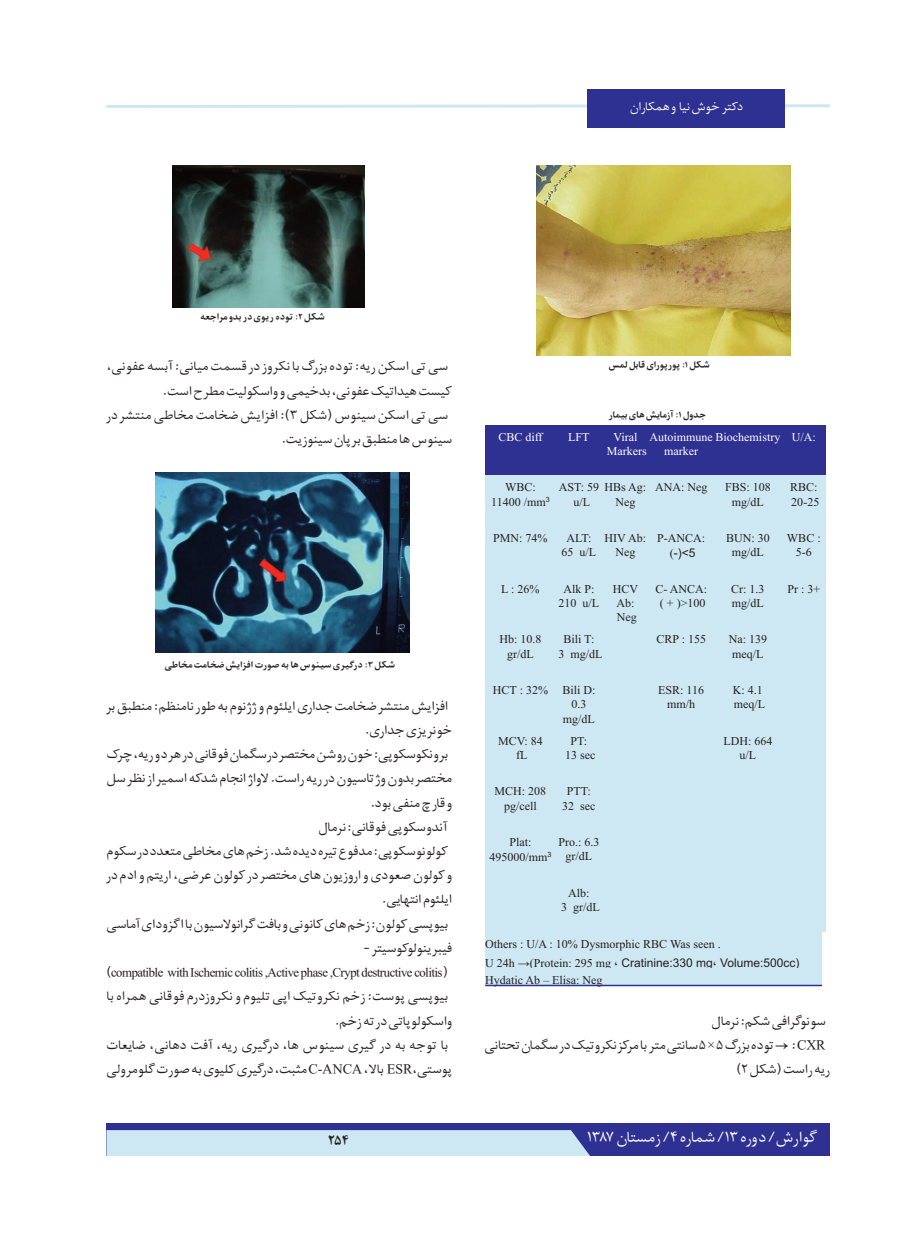
<style>
.page{position:relative;width:915px;height:1234px;background:#fff}
.page>*{position:absolute;margin:0;border:0;box-sizing:border-box;transform-origin:0 0}
.t1{font:12px/14.4px "Times New Roman";color:#231f20;text-align:center}
.t2{font:12px/14.4px "Times New Roman";color:#fff;text-align:center}
.t3{font:12px "Arial";color:#231f20}
.s1{font-family:"Times New Roman"}
</style>
<div class="page">
<div style="left:106px;top:1123px;width:723px;height:32px;background:#2e3092"></div>
<div style="left:587px;top:89px;width:197px;height:39px;background:#2e3092"></div>
<img style="left:536px;top:165px;width:254px;height:190px">
<div style="left:485px;top:424px;width:70px;height:51px;background:#2e3092"></div>
<div style="left:555px;top:424px;width:47px;height:51px;background:#2e3092"></div>
<div style="left:602px;top:424px;width:45px;height:51px;background:#2e3092"></div>
<div style="left:647px;top:424px;width:67px;height:51px;background:#2e3092"></div>
<div style="left:714px;top:424px;width:67px;height:51px;background:#2e3092"></div>
<div style="left:781px;top:424px;width:44px;height:51px;background:#2e3092"></div>
<div style="left:485px;top:475px;width:70px;height:51px;background:#cee8f3"></div>
<div style="left:555px;top:475px;width:47px;height:51px;background:#cee8f3"></div>
<div style="left:602px;top:475px;width:45px;height:51px;background:#cee8f3"></div>
<div style="left:647px;top:475px;width:67px;height:51px;background:#cee8f3"></div>
<div style="left:714px;top:475px;width:67px;height:51px;background:#cee8f3"></div>
<div style="left:781px;top:475px;width:44px;height:51px;background:#cee8f3"></div>
<div style="left:485px;top:526px;width:70px;height:50px;background:#cee8f3"></div>
<div style="left:555px;top:526px;width:47px;height:50px;background:#cee8f3"></div>
<div style="left:602px;top:526px;width:45px;height:50px;background:#cee8f3"></div>
<div style="left:647px;top:526px;width:67px;height:50px;background:#cee8f3"></div>
<div style="left:714px;top:526px;width:67px;height:50px;background:#cee8f3"></div>
<div style="left:781px;top:526px;width:44px;height:50px;background:#cee8f3"></div>
<div style="left:485px;top:576px;width:70px;height:51px;background:#cee8f3"></div>
<div style="left:555px;top:576px;width:47px;height:51px;background:#cee8f3"></div>
<div style="left:602px;top:576px;width:45px;height:51px;background:#cee8f3"></div>
<div style="left:647px;top:576px;width:67px;height:51px;background:#cee8f3"></div>
<div style="left:714px;top:576px;width:67px;height:51px;background:#cee8f3"></div>
<div style="left:781px;top:576px;width:44px;height:51px;background:#cee8f3"></div>
<div style="left:485px;top:627px;width:70px;height:51px;background:#cee8f3"></div>
<div style="left:555px;top:627px;width:47px;height:51px;background:#cee8f3"></div>
<div style="left:602px;top:627px;width:45px;height:51px;background:#cee8f3"></div>
<div style="left:647px;top:627px;width:67px;height:51px;background:#cee8f3"></div>
<div style="left:714px;top:627px;width:67px;height:51px;background:#cee8f3"></div>
<div style="left:781px;top:627px;width:44px;height:51px;background:#cee8f3"></div>
<div style="left:485px;top:678px;width:70px;height:50px;background:#cee8f3"></div>
<div style="left:555px;top:678px;width:47px;height:50px;background:#cee8f3"></div>
<div style="left:602px;top:678px;width:45px;height:50px;background:#cee8f3"></div>
<div style="left:647px;top:678px;width:67px;height:50px;background:#cee8f3"></div>
<div style="left:714px;top:678px;width:67px;height:50px;background:#cee8f3"></div>
<div style="left:781px;top:678px;width:44px;height:50px;background:#cee8f3"></div>
<div style="left:485px;top:728px;width:70px;height:51px;background:#cee8f3"></div>
<div style="left:555px;top:728px;width:47px;height:51px;background:#cee8f3"></div>
<div style="left:602px;top:728px;width:45px;height:51px;background:#cee8f3"></div>
<div style="left:647px;top:728px;width:67px;height:51px;background:#cee8f3"></div>
<div style="left:714px;top:728px;width:67px;height:51px;background:#cee8f3"></div>
<div style="left:781px;top:728px;width:44px;height:51px;background:#cee8f3"></div>
<div style="left:485px;top:779px;width:70px;height:51px;background:#cee8f3"></div>
<div style="left:555px;top:779px;width:47px;height:51px;background:#cee8f3"></div>
<div style="left:602px;top:779px;width:45px;height:51px;background:#cee8f3"></div>
<div style="left:647px;top:779px;width:67px;height:51px;background:#cee8f3"></div>
<div style="left:714px;top:779px;width:67px;height:51px;background:#cee8f3"></div>
<div style="left:781px;top:779px;width:44px;height:51px;background:#cee8f3"></div>
<div style="left:485px;top:830px;width:70px;height:50px;background:#cee8f3"></div>
<div style="left:555px;top:830px;width:47px;height:50px;background:#cee8f3"></div>
<div style="left:602px;top:830px;width:45px;height:50px;background:#cee8f3"></div>
<div style="left:647px;top:830px;width:67px;height:50px;background:#cee8f3"></div>
<div style="left:714px;top:830px;width:67px;height:50px;background:#cee8f3"></div>
<div style="left:781px;top:830px;width:44px;height:50px;background:#cee8f3"></div>
<div style="left:485px;top:880px;width:70px;height:51px;background:#cee8f3"></div>
<div style="left:555px;top:880px;width:47px;height:51px;background:#cee8f3"></div>
<div style="left:602px;top:880px;width:45px;height:51px;background:#cee8f3"></div>
<div style="left:647px;top:880px;width:67px;height:51px;background:#cee8f3"></div>
<div style="left:714px;top:880px;width:67px;height:51px;background:#cee8f3"></div>
<div style="left:781px;top:880px;width:44px;height:51px;background:#cee8f3"></div>
<div style="left:485px;top:932px;width:336px;height:18px;background:#cee8f3"></div>
<div style="left:485px;top:950px;width:336px;height:18px;background:#cee8f3"></div>
<div style="left:485px;top:968px;width:336px;height:18px;background:#cee8f3"></div>
<hr style="left:485px;top:984px;width:336px;height:2px;background:#2e3092">
<img style="left:173px;top:165px;width:191px;height:143px">
<img style="left:156px;top:472px;width:254px;height:180px">
<div style="left:106px;top:1130px;width:484px;height:25px;background:#cee8f3"></div>
<svg style="left:106px;top:102px;width:724px;height:12px"></svg>
<p class="t2" style="left:498px;top:429px;width:46px">CBC diff</p>
<p class="t2" style="left:568px;top:429px;width:23px">LFT</p>
<p class="t2" style="left:606px;top:429px;width:41px">Viral<br>Markers</p>
<p class="t2" style="left:664px;top:429px;width:153px;text-align:left;text-indent:-15px">Autoimmune Biochemistry U/A: marker</p>
<p class="t1" style="left:491px;top:479px;width:60px;line-height:14.9px">WBC:<br>11400 /mm<sup>3</sup></p>
<p class="t1" style="left:573px;top:480px;width:74px;text-align:left;text-indent:-15px">AST: 59 HBs Ag: u/L</p>
<p class="t1" style="left:654px;top:480px;width:54px">ANA: Neg</p>
<p class="t1" style="left:724px;top:480px;width:47px">FBS: 108 mg/dL</p>
<p class="t1" style="left:789px;top:480px;width:31px;text-align:left">RBC:<br>20-25</p>
<p class="t1" style="left:615px;top:494px;width:21px">Neg</p>
<p class="t1" style="left:493px;top:531px;width:56px">PMN: 74%</p>
<p class="t1" style="left:561px;top:530px;width:36px">ALT:<br>65 u/L</p>
<p class="t1" style="left:604px;top:530px;width:43px">HIV Ab:<br>Neg</p>
<p class="t1" style="left:657px;top:530px;width:49px">P-ANCA:</p>
<p class="t3" style="left:669px;top:545px;width:27px"><span class="s1">(</span>-)&lt;5</p>
<p class="t1" style="left:725px;top:530px;width:45px">BUN: 30 mg/dL</p>
<p class="t1" style="left:786px;top:530px;width:35px">WBC :<br>5-6</p>
<p class="t1" style="left:501px;top:581px;width:40px">L: 26%</p>
<p class="t1" style="left:558px;top:581px;width:42px">Alk P:<br>210 u/L</p>
<p class="t1" style="left:612px;top:581px;width:27px;text-align:left">HCV<br>Ab:<br>Neg</p>
<p class="t1" style="left:655px;top:581px;width:53px">C- ANCA: ( + )&gt;100</p>
<p class="t1" style="left:731px;top:581px;width:35px;text-align:left">Cr: 1.3 mg/dL</p>
<p class="t1" style="left:787px;top:581px;width:34px">Pr : 3+</p>
<p class="t1" style="left:499px;top:631px;width:43px">Hb: 10.8 gr/dL</p>
<p class="t1" style="left:558px;top:631px;width:46px">Bili T:<br>3 mg/dL</p>
<p class="t1" style="left:656px;top:631px;width:51px">CRP : 155</p>
<p class="t1" style="left:728px;top:631px;width:40px;text-align:left">Na: 139 meq/L</p>
<p class="t1" style="left:492px;top:683px;width:104px">HCT : 32% Bili D:</p>
<p class="t1" style="left:571px;top:697px;width:16px">0.3</p>
<p class="t1" style="left:562px;top:711px;width:34px">mg/dL</p>
<p class="t1" style="left:658px;top:682px;width:47px">ESR: 116 mm/h</p>
<p class="t1" style="left:732px;top:682px;width:34px;text-align:left">K: 4.1 meq/L</p>
<p class="t1" style="left:498px;top:733px;width:46px">MCV: 84 fL</p>
<p class="t1" style="left:565px;top:733px;width:32px">PT:<br>13 sec</p>
<p class="t1" style="left:723px;top:733px;width:50px">LDH: 664 u/L</p>
<p class="t1" style="left:494px;top:783px;width:53px">MCH: 208 pg/cell</p>
<p class="t1" style="left:562px;top:783px;width:35px">PTT:<br>32 sec</p>
<p class="t1" style="left:489px;top:834px;width:64px;line-height:14.9px">Plat:<br>495000/mm<sup>3</sup></p>
<p class="t1" style="left:558px;top:834px;width:43px">Pro.: 6.3 gr/dL</p>
<p class="t1" style="left:561px;top:885px;width:40px">Alb:<br>3 gr/dL</p>
<p class="t1" style="left:485px;top:936px;width:237px">Others : U/A : 10% Dysmorphic RBC Was seen .</p>
<p class="t3" style="left:485px;top:955px;width:316px"><span class="s1">U 24h →(Protein: 295 mg</span> ، Cratinine:330 mg، Volume:500cc)</p>
<p class="t1" style="left:485px;top:972px;width:119px">Hydatic Ab – Elisa: Neg</p>
</div>
